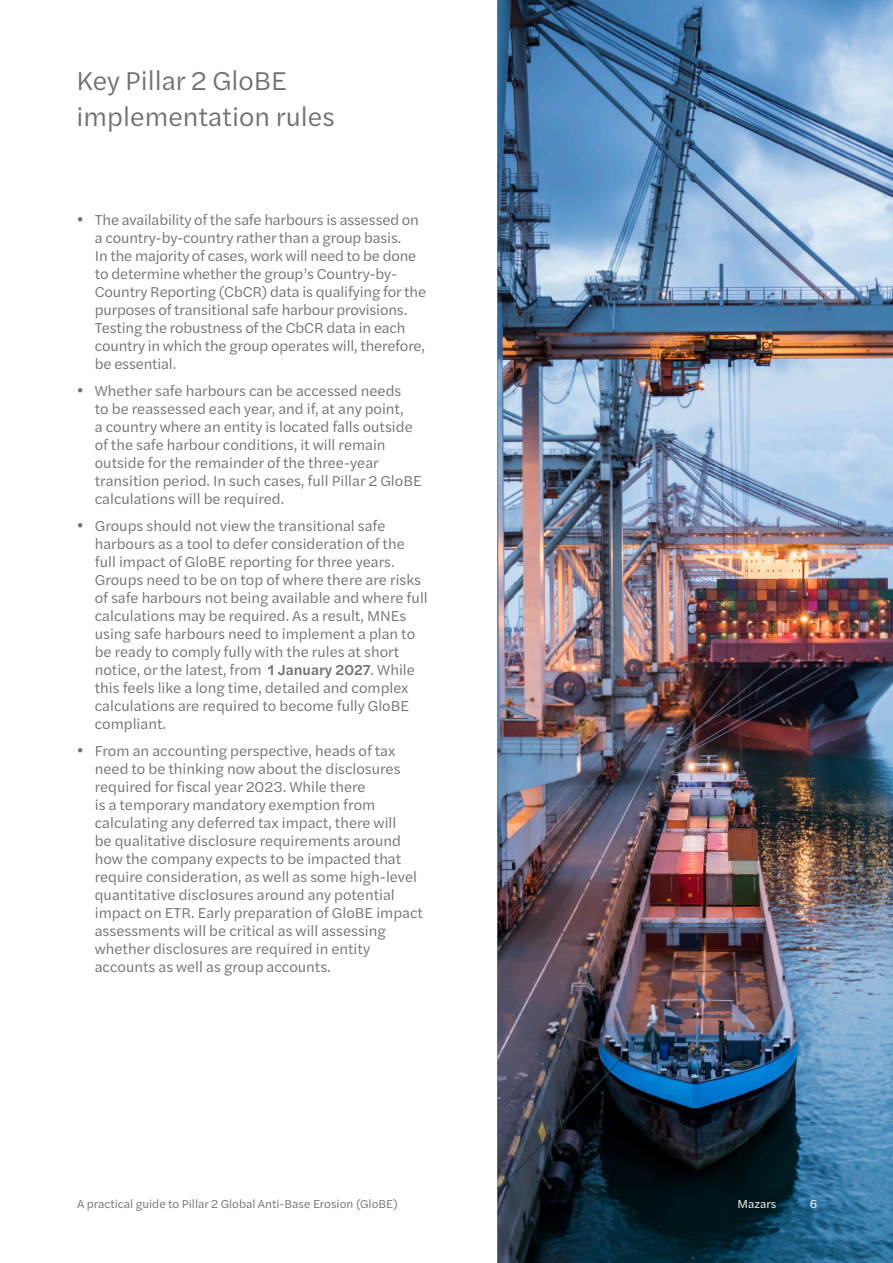
<style>
.page{position:relative;width:893px;height:1263px;background:#fff}
.page>*{position:absolute;margin:0;border:0;box-sizing:border-box;transform-origin:0 0}
.Page_title{font:27px/36px "Halyard Text";color:#6f7173}
.t1{font:15px/18px "Halyard Text";color:#6f7173}
.t2{font:12px "Halyard Text";color:#6f7173}
.Page_footer{font:12px "Halyard Text";color:#fff}
.s1{font-weight:500}
</style>
<div class="page">
<img style="left:497px;top:0;width:396px;height:1263px">
<p class="Page_title" style="left:77px;top:62px;width:260px">Key Pillar 2 GloBE implementation rules</p>
<p class="t1" style="left:95px;top:210px;width:333px;text-indent:-18px">• The availability of the safe harbours is assessed on a country-by-country rather than a group basis.<br>In the majority of cases, work will need to be done to determine whether the group’s Country-by-Country Reporting (CbCR) data is qualifying for the purposes of transitional safe harbour provisions.<br>Testing the robustness of the CbCR data in each country in which the group operates will, therefore, be essential.</p>
<p class="t1" style="left:95px;top:381px;width:328px;text-indent:-18px">• Whether safe harbours can be accessed needs<br>to be reassessed each year, and if, at any point,<br>a country where an entity is located falls outside of the safe harbour conditions, it will remain outside for the remainder of the three-year transition period. In such cases, full Pillar 2 GloBE calculations will be required.</p>
<p class="t1" style="left:95px;top:516px;width:334px;text-indent:-18px">• Groups should not view the transitional safe harbours as a tool to defer consideration of the full impact of GloBE reporting for three years.<br>Groups need to be on top of where there are risks of safe harbours not being available and where full calculations may be required. As a result, MNEs using safe harbours need to implement a plan to be ready to comply fully with the rules at short notice, or the latest, from <span class="s1">1 January 2027</span>. While this feels like a long time, detailed and complex calculations are required to become fully GloBE compliant.</p>
<p class="t1" style="left:95px;top:741px;width:330px;text-indent:-18px">• From an accounting perspective, heads of tax need to be thinking now about the disclosures required for fiscal year 2023. While there<br>is a temporary mandatory exemption from calculating any deferred tax impact, there will<br>be qualitative disclosure requirements around how the company expects to be impacted that require consideration, as well as some high-level quantitative disclosures around any potential impact on ETR. Early preparation of GloBE impact assessments will be critical as will assessing whether disclosures are required in entity accounts as well as group accounts.</p>
<p class="t2" style="left:77px;top:1195px;width:322px">A practical guide to Pillar 2 Global Anti-Base Erosion (GloBE)</p>
<p class="Page_footer" style="left:738px;top:1195px;width:40px">Mazars</p>
<p class="Page_footer" style="left:810px;top:1195px;width:8px">6</p>
</div>
